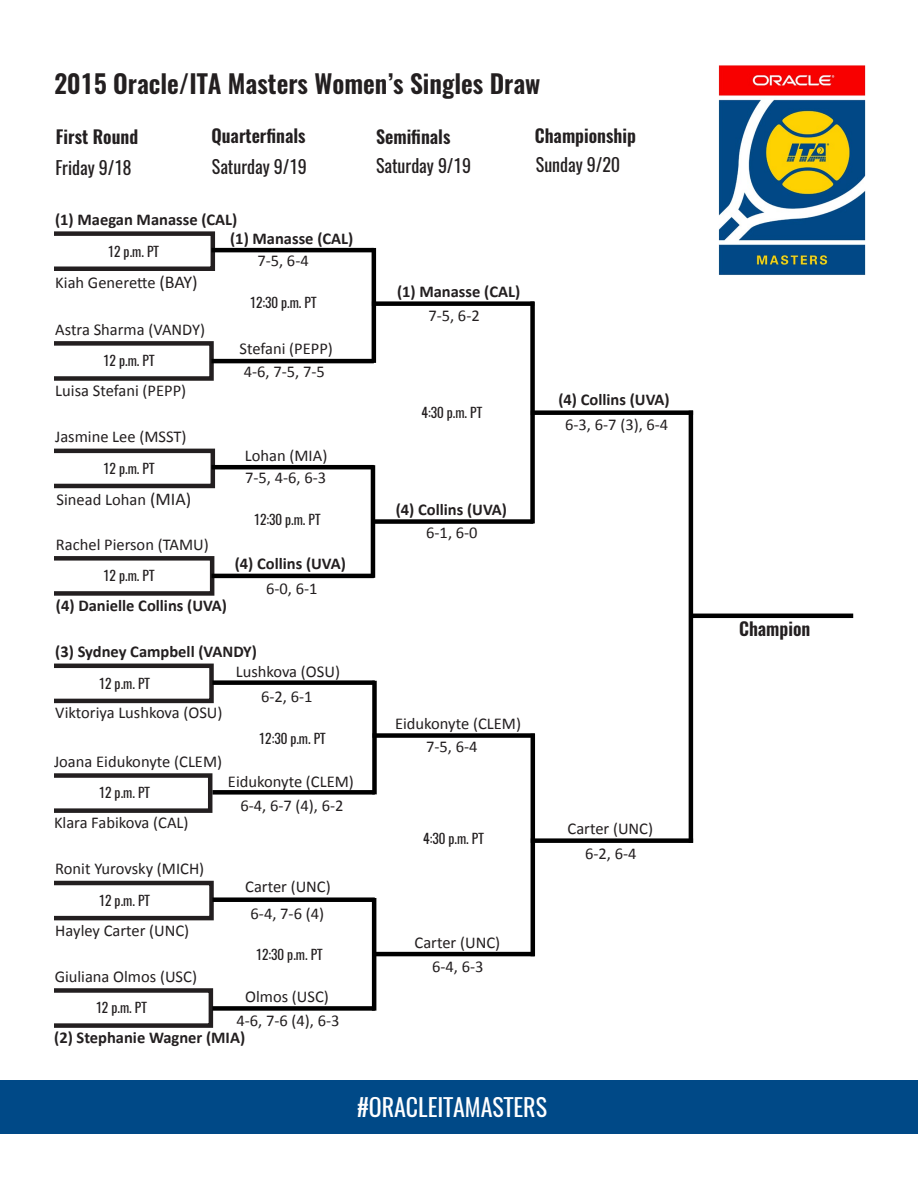
<style>
.page{position:relative;width:918px;height:1188px;background:#fff}
.page>*{position:absolute;margin:0;border:0;box-sizing:border-box;transform-origin:0 0}
.t1{font:600 25.5px "Oswald";color:#231f20}
.t2{font:24px "Oswald";color:#fff}
.t3{font:600 18px "Oswald";color:#231f20}
.t4{font:18px "Oswald";color:#231f20}
.t5{font:16.5px "Calibri";color:#231f20}
.t6{font:700 16.5px "Calibri";color:#231f20}
.t7{font:13.5px "Oswald";color:#231f20}
.s1{font-size:18px}
</style>
<div class="page">
<div style="left:30px;top:231px;width:185px;height:40px;border:4px solid #231f20"></div>
<div style="left:29px;top:341px;width:185px;height:40px;border:4px solid #231f20"></div>
<div style="left:30px;top:449px;width:185px;height:39px;border:4px solid #231f20"></div>
<div style="left:29px;top:556px;width:185px;height:40px;border:4px solid #231f20"></div>
<div style="left:29px;top:664px;width:185px;height:39px;border:4px solid #231f20"></div>
<div style="left:27px;top:773px;width:185px;height:40px;border:4px solid #231f20"></div>
<div style="left:29px;top:881px;width:185px;height:39px;border:4px solid #231f20"></div>
<div style="left:28px;top:988px;width:185px;height:40px;border:4px solid #231f20"></div>
<div style="left:20px;top:144px;width:34px;height:929px;background:#fff"></div>
<hr style="left:211px;top:248px;width:163px;height:4px;background:#000">
<hr style="left:211px;top:359px;width:163px;height:4px;background:#000">
<hr style="left:211px;top:465px;width:163px;height:4px;background:#000">
<hr style="left:211px;top:574px;width:163px;height:4px;background:#000">
<div style="left:212px;top:680px;width:163px;height:5px;background:#000"></div>
<div style="left:212px;top:790px;width:163px;height:5px;background:#000"></div>
<div style="left:212px;top:897px;width:163px;height:5px;background:#000"></div>
<div style="left:212px;top:1006px;width:163px;height:5px;background:#000"></div>
<hr style="left:372px;top:248px;width:4px;height:115px;background:#000">
<div style="left:372px;top:681px;width:5px;height:113px;background:#000"></div>
<div style="left:0;top:1080px;width:918px;height:54px;background:#004987"></div>
<hr style="left:372px;top:898px;width:4px;height:113px;background:#000">
<hr style="left:371px;top:465px;width:4px;height:113px;background:#000">
<div style="left:372px;top:301px;width:162px;height:5px;background:#000"></div>
<div style="left:371px;top:519px;width:162px;height:5px;background:#000"></div>
<div style="left:373px;top:733px;width:162px;height:5px;background:#000"></div>
<hr style="left:372px;top:952px;width:163px;height:4px;background:#000">
<div style="left:530px;top:302px;width:5px;height:221px;background:#000"></div>
<hr style="left:531px;top:734px;width:4px;height:222px;background:#000">
<div style="left:531px;top:410px;width:162px;height:5px;background:#000"></div>
<div style="left:531px;top:838px;width:162px;height:5px;background:#000"></div>
<hr style="left:689px;top:411px;width:4px;height:432px;background:#000">
<hr style="left:691px;top:614px;width:162px;height:4px;background:#000">
<img style="left:718px;top:65px;width:148px;height:210px">
<p class="t1" style="left:54px;top:66px;width:488px">2015 Oracle/ITA Masters Women’s Singles Draw</p>
<p class="t3" style="left:56px;top:124px;width:84px">First Round</p>
<p class="t3" style="left:211px;top:123px;width:96px">Quarterfinals</p>
<p class="t3" style="left:376px;top:124px;width:76px">Semifinals</p>
<p class="t3" style="left:535px;top:123px;width:103px">Championship</p>
<p class="t4" style="left:56px;top:155px;width:77px">Friday 9/18</p>
<p class="t4" style="left:212px;top:154px;width:96px">Saturday 9/19</p>
<p class="t4" style="left:376px;top:153px;width:96px">Saturday 9/19</p>
<p class="t4" style="left:536px;top:152px;width:86px">Sunday 9/20</p>
<p class="t6" style="left:55px;top:209px;width:184px">(1) Maegan Manasse (CAL)</p>
<p class="t7" style="left:108px;top:242px;width:53px">12 p.m. PT</p>
<p class="t5" style="left:55px;top:272px;width:144px">Kiah Generette <span class="s1">(BAY)</span></p>
<p class="t5" style="left:55px;top:319px;width:151px">Astra Sharma (VANDY)</p>
<p class="t7" style="left:103px;top:351px;width:53px">12 p.m. PT</p>
<p class="t5" style="left:55px;top:380px;width:132px">Luisa Stefani (PEPP)</p>
<p class="t5" style="left:55px;top:426px;width:133px">Jasmine Lee (MSST)</p>
<p class="t7" style="left:103px;top:459px;width:53px">12 p.m. PT</p>
<p class="t5" style="left:57px;top:489px;width:136px">Sinead Lohan <span class="s1">(MIA)</span></p>
<p class="t5" style="left:56px;top:534px;width:154px">Rachel Pierson (TAMU)</p>
<p class="t7" style="left:103px;top:566px;width:53px">12 p.m. PT</p>
<p class="t6" style="left:230px;top:227px;width:125px">(1) Manasse (CAL)</p>
<p class="t5" style="left:257px;top:250px;width:53px">7-5, 6-4</p>
<p class="t7" style="left:250px;top:293px;width:68px">12:30 p.m. PT</p>
<p class="t5" style="left:239px;top:338px;width:95px">Stefani (PEPP)</p>
<p class="t5" style="left:244px;top:361px;width:83px">4-6, 7-5, 7-5</p>
<p class="t5" style="left:245px;top:445px;width:84px">Lohan (MIA)</p>
<p class="t5" style="left:245px;top:467px;width:83px">7-5, 4-6, 6-3</p>
<p class="t7" style="left:254px;top:510px;width:68px">12:30 p.m. PT</p>
<p class="t6" style="left:235px;top:553px;width:113px">(4) Collins (UVA)</p>
<p class="t5" style="left:266px;top:578px;width:53px">6-0, 6-1</p>
<p class="t6" style="left:56px;top:595px;width:173px">(4) Danielle Collins (UVA)</p>
<p class="t6" style="left:55px;top:641px;width:203px">(3) Sydney Campbell (VANDY)</p>
<p class="t7" style="left:99px;top:674px;width:53px">12 p.m. PT</p>
<p class="t5" style="left:55px;top:702px;width:169px">Viktoriya Lushkova (OSU)</p>
<p class="t5" style="left:54px;top:751px;width:170px">Joana Eidukonyte (CLEM)</p>
<p class="t5" style="left:236px;top:661px;width:106px">Lushkova (OSU)</p>
<p class="t5" style="left:261px;top:686px;width:53px">6-2, 6-1</p>
<p class="t7" style="left:259px;top:729px;width:68px">12:30 p.m. PT</p>
<p class="t7" style="left:99px;top:783px;width:53px">12 p.m. PT</p>
<p class="t5" style="left:54px;top:812px;width:136px">Klara Fabikova (CAL)</p>
<p class="t5" style="left:55px;top:858px;width:150px">Ronit Yurovsky (MICH)</p>
<p class="t7" style="left:99px;top:891px;width:53px">12 p.m. PT</p>
<p class="t5" style="left:55px;top:920px;width:135px">Hayley Carter (UNC)</p>
<p class="t5" style="left:55px;top:966px;width:144px">Giuliana Olmos (USC)</p>
<p class="t7" style="left:96px;top:998px;width:53px">12 p.m. PT</p>
<p class="t5" style="left:228px;top:771px;width:127px">Eidukonyte (CLEM)</p>
<p class="t5" style="left:240px;top:795px;width:105px">6-4, 6-7 (4), 6-2</p>
<p class="t5" style="left:245px;top:876px;width:87px">Carter (UNC)</p>
<p class="t5" style="left:251px;top:903px;width:75px">6-4, 7-6 (4)</p>
<p class="t7" style="left:256px;top:946px;width:68px">12:30 p.m. PT</p>
<p class="t5" style="left:245px;top:986px;width:85px">Olmos (USC)</p>
<p class="t5" style="left:236px;top:1010px;width:105px">4-6, 7-6 (4), 6-3</p>
<p class="t6" style="left:54px;top:1027px;width:192px">(2) Stephanie Wagner (MIA)</p>
<p class="t6" style="left:397px;top:281px;width:125px">(1) Manasse (CAL)</p>
<p class="t5" style="left:428px;top:305px;width:53px">7-5, 6-2</p>
<p class="t7" style="left:422px;top:403px;width:62px">4:30 p.m. PT</p>
<p class="t6" style="left:396px;top:499px;width:113px">(4) Collins (UVA)</p>
<p class="t5" style="left:426px;top:522px;width:53px">6-1, 6-0</p>
<p class="t6" style="left:558px;top:389px;width:113px">(4) Collins (UVA)</p>
<p class="t5" style="left:565px;top:414px;width:105px">6-3, 6-7 (3), 6-4</p>
<p class="t5" style="left:395px;top:713px;width:127px">Eidukonyte (CLEM)</p>
<p class="t5" style="left:426px;top:736px;width:53px">7-5, 6-4</p>
<p class="t7" style="left:423px;top:829px;width:62px">4:30 p.m. PT</p>
<p class="t5" style="left:415px;top:932px;width:87px">Carter (UNC)</p>
<p class="t5" style="left:432px;top:957px;width:53px">6-4, 6-3</p>
<p class="t5" style="left:568px;top:818px;width:87px">Carter (UNC)</p>
<p class="t5" style="left:585px;top:843px;width:53px">6-2, 6-4</p>
<p class="t2" style="left:357px;top:1090px;width:191px">#ORACLEITAMASTERS</p>
<p class="t3" style="left:739px;top:616px;width:73px">Champion</p>
</div>
